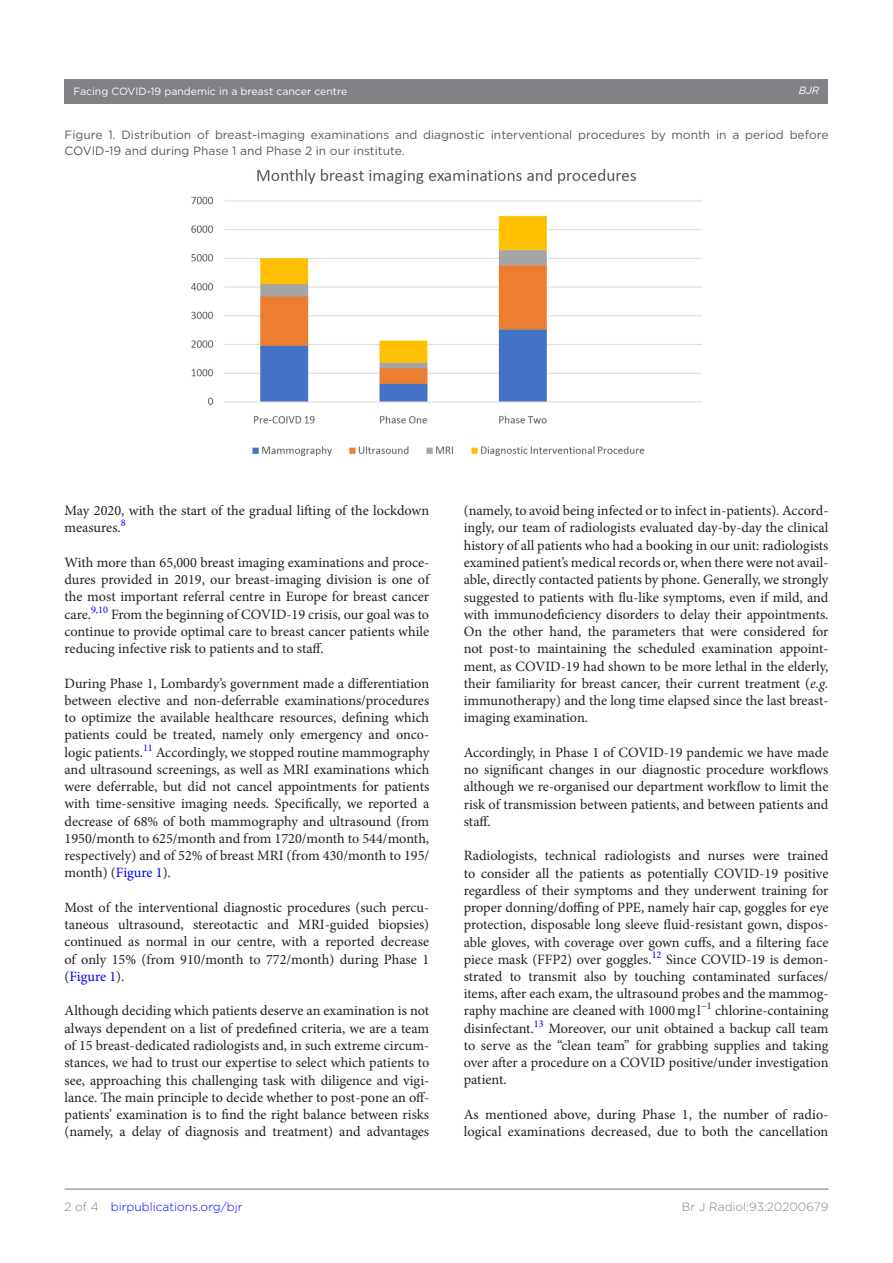
<style>
.page{position:relative;width:893px;height:1263px;background:#fff}
.page>*{position:absolute;margin:0;border:0;box-sizing:border-box;transform-origin:0 0}
.t1{font:14.25px/17.2px "Minion Pro";color:#231f20;text-align:justify}
.t2{font:12px/16.5px "Gotham";color:#57585a}
.t3{font:300 12px "Gotham";color:#00f}
.t4{font:300 12px "Gotham";color:#808285}
.t5{font:10.5px "Gotham";color:#fff}
.t6{font:italic 10.5px "Gotham";color:#fff}
.s1{color:#00f}
.s2{color:#808285}
.s3{font-style:italic}
</style>
<div class="page">
<div style="left:64px;top:79px;width:764px;height:24px;background:#808285"></div>
<hr style="left:64px;top:1188px;width:764px;height:2px;background:#808285">
<img style="left:191px;top:169px;width:511px;height:287px">
<p class="t5" style="left:74px;top:85px;width:275px">Facing COVID-19 pandemic in a breast cancer centre</p>
<p class="t6" style="left:799px;top:85px;width:22px">BJR</p>
<p class="t2" style="left:64px;top:126px;width:765px">Figure 1. Distribution of breast-imaging examinations and diagnostic interventional procedures by month in a period before<br>COVID-19 and during Phase 1 and Phase 2 in our institute.</p>
<p class="t1" style="left:64px;top:502px;width:366px">May 2020, with the start of the gradual lifting of the lockdown measures.<sup>8</sup></p>
<p class="t1" style="left:64px;top:554px;width:366px">With more than 65,000 breast imaging examinations and proce&shy;dures provided in 2019, our breast-imaging division is one of the most important referral centre in Europe for breast cancer care.<sup>9,10</sup> From the beginning of COVID-19 crisis, our goal was to continue to provide optimal care to breast cancer patients while reducing infective risk to patients and to staff.</p>
<p class="t1" style="left:64px;top:674px;width:366px">During Phase 1, Lombardy’s government made a differentiation between elective and non-deferrable examinations/procedures to optimize the available healthcare resources, defining which patients could be treated, namely only emergency and onco&shy;logic patients.<sup>11</sup> Accordingly, we stopped routine mammography and ultrasound screenings, as well as MRI examinations which were deferrable, but did not cancel appointments for patients with time-sensitive imaging needs. Specifically, we reported a decrease of 68% of both mammography and ultrasound (from 1950/month to 625/month and from 1720/month to 544/month, respectively) and of 52% of breast MRI (from 430/month to 195/ month) (<span class="s1">Figure 1</span>).</p>
<p class="t1" style="left:64px;top:899px;width:366px">Most of the interventional diagnostic procedures (such percu&shy;taneous ultrasound, stereotactic and MRI-guided biopsies) continued as normal in our centre, with a reported decrease of only 15% (from 910/month to 772/month) during Phase 1 (<span class="s1">Figure 1</span>).</p>
<p class="t1" style="left:64px;top:1002px;width:366px">Although deciding which patients deserve an examination is not always dependent on a list of predefined criteria, we are a team of 15 breast-dedicated radiologists and, in such extreme circum&shy;stances, we had to trust our expertise to select which patients to see, approaching this challenging task with diligence and vigi&shy;lance. The main principle to decide whether to post-pone an off&shy;patients’ examination is to find the right balance between risks (namely, a delay of diagnosis and treatment) and advantages</p>
<p class="t3" style="left:64px;top:1199px;width:179px"><span class="s2">2 of 4</span> birpublications.org/bjr</p>
<p class="t1" style="left:464px;top:502px;width:366px">(namely, to avoid being infected or to infect in-patients). Accord&shy;ingly, our team of radiologists evaluated day-by-day the clinical history of all patients who had a booking in our unit: radiologists examined patient’s medical records or, when there were not avail&shy;able, directly contacted patients by phone. Generally, we strongly suggested to patients with flu-like symptoms, even if mild, and with immunodeficiency disorders to delay their appointments.<br>On the other hand, the parameters that were considered for not post-to maintaining the scheduled examination appoint&shy;ment, as COVID-19 had shown to be more lethal in the elderly, their familiarity for breast cancer, their current treatment (<span class="s3">e.g. </span>immunotherapy) and the long time elapsed since the last breast&shy;imaging examination.</p>
<p class="t1" style="left:464px;top:744px;width:366px">Accordingly, in Phase 1 of COVID-19 pandemic we have made no significant changes in our diagnostic procedure workflows although we re-organised our department workflow to limit the risk of transmission between patients, and between patients and staff.</p>
<p class="t1" style="left:464px;top:847px;width:366px">Radiologists, technical radiologists and nurses were trained to consider all the patients as potentially COVID-19 positive regardless of their symptoms and they underwent training for proper donning/doffing of PPE, namely hair cap, goggles for eye protection, disposable long sleeve fluid-resistant gown, dispos&shy;able gloves, with coverage over gown cuffs, and a filtering face piece mask (FFP2) over goggles.<sup>12</sup> Since COVID-19 is demon&shy;strated to transmit also by touching contaminated surfaces/ items, after each exam, the ultrasound probes and the mammog&shy;raphy machine are cleaned with 1000mg l<sup>−1</sup> chlorine-containing disinfectant.<sup>13</sup> Moreover, our unit obtained a backup call team to serve as the “clean team” for grabbing supplies and taking over after a procedure on a COVID positive/under investigation patient.</p>
<p class="t1" style="left:464px;top:1106px;width:366px">As mentioned above, during Phase 1, the number of radio&shy;logical examinations decreased, due to both the cancellation</p>
<p class="t4" style="left:682px;top:1199px;width:148px">Br J Radiol;93:20200679</p>
</div>
